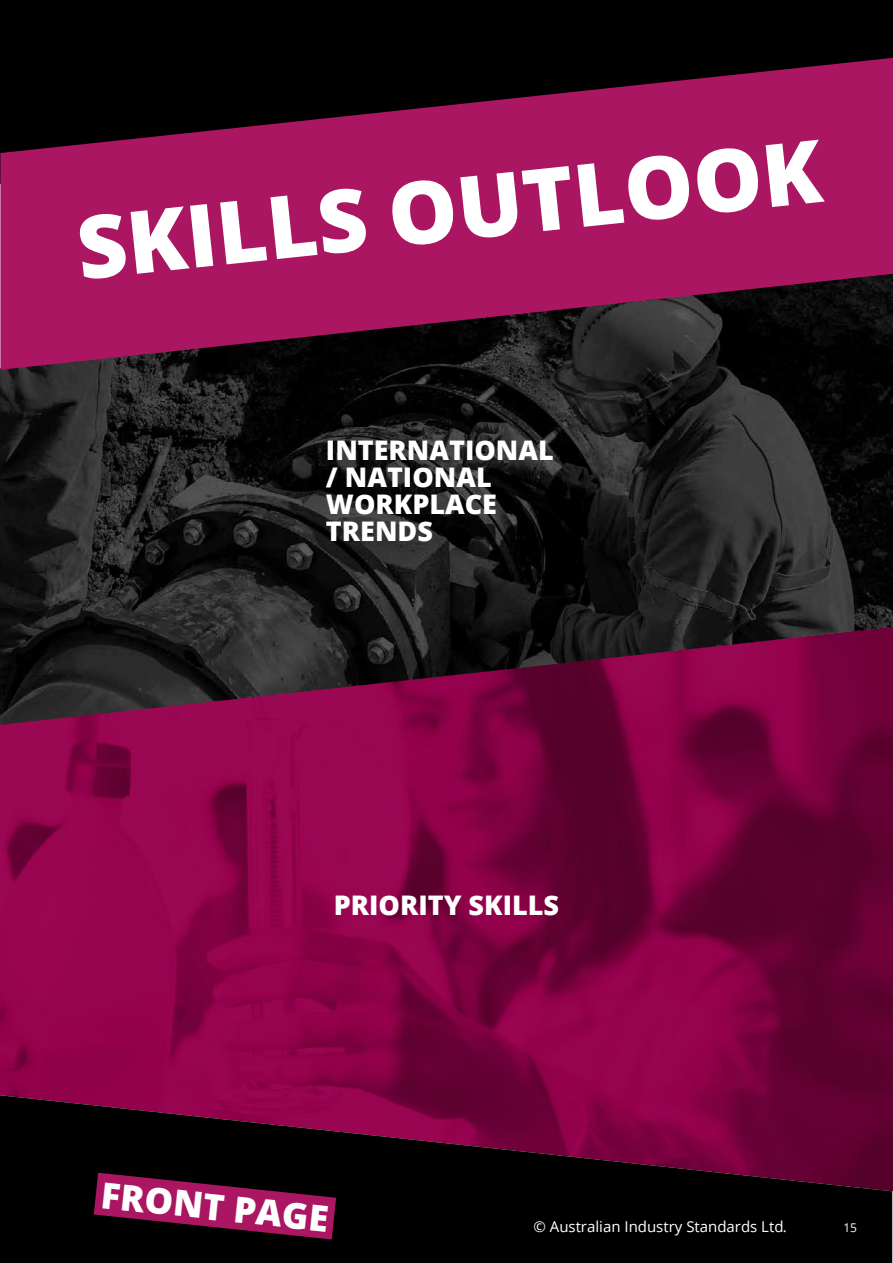
<style>
.page{position:relative;width:893px;height:1263px;background:#fff}
.page>*{position:absolute;margin:0;border:0;box-sizing:border-box;transform-origin:0 0}
.t1{font:800 87px "Open Sans";color:#fff}
.t2{font:800 36px "Open Sans";color:#fff}
.t3{font:800 27px/27px "Open Sans";color:#fff}
.t4{font:15px "Open Sans";color:#fff}
.t5{font:12px "Open Sans";color:#fff}
</style>
<div class="page">
<img style="left:0;top:725px;width:893px;height:466px">
<img style="left:0;top:370px;width:893px;height:355px">
<div style="left:0;top:0;width:893px;height:58px;background:#000"></div>
<svg style="left:0;top:58px;width:893px;height:312px;fill:#ab1662"></svg>
<svg style="left:0;top:1095px;width:892px;height:168px;fill:#000"></svg>
<svg style="left:91px;top:1170px;width:248px;height:72px"></svg>
<h1 class="t1" style="left:70px;top:182px;width:750px;rotate:-6deg">SKILLS OUTLOOK</h1>
<p class="t3" style="left:326px;top:435px;width:229px">INTERNATIONAL / NATIONAL<br>WORKPLACE<br>TRENDS</p>
<p class="t3" style="left:334px;top:890px;width:227px">PRIORITY SKILLS</p>
<h2 class="t2" style="left:104px;top:1167px;width:230px;rotate:6deg">FRONT PAGE</h2>
<p class="t4" style="left:533px;top:1216px;width:255px">© Australian Industry Standards Ltd.</p>
<p class="t5" style="left:843px;top:1219px;width:15px">15</p>
</div>
